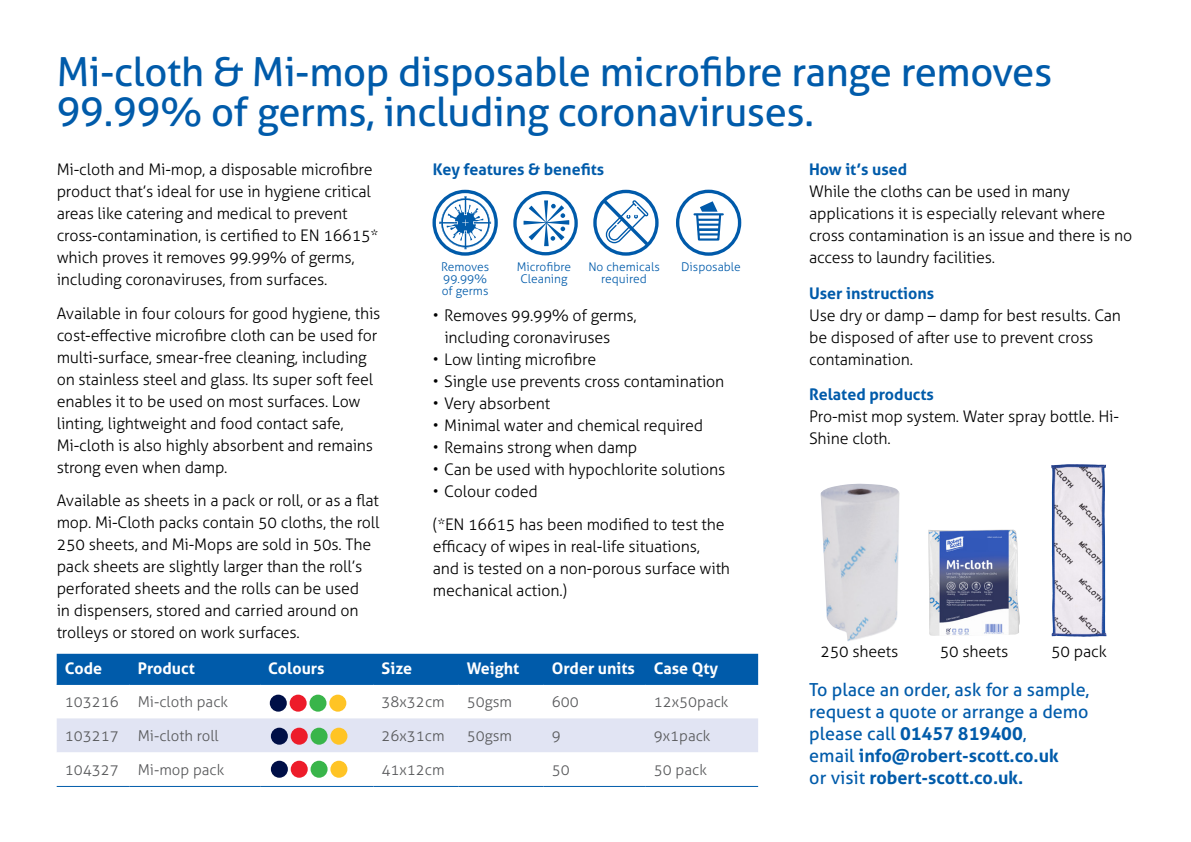
<style>
.page{position:relative;width:1191px;height:842px;background:#fff}
.page>*{position:absolute;margin:0;border:0;box-sizing:border-box;transform-origin:0 0}
.t1{font:40px/40px "Aller";letter-spacing:-.01em;color:#005baa}
.t2{font:18px/22px "Aller";color:#005baa}
.t3{font:300 16px/22px "Aller";letter-spacing:-.01em;color:#000}
.t4{font:700 16px "Aller";color:#005baa}
.t5{font:700 16px "Aller";color:#fff}
.t6{font:300 15px "Aller";color:#58595b}
.t7{font:300 12px/12px "Aller";color:#005baa;text-align:center}
.s1{font-weight:700}
</style>
<div class="page">
<svg style="left:593px;top:190px;width:65px;height:66px"></svg>
<svg style="left:513px;top:191px;width:65px;height:64px"></svg>
<svg style="left:676px;top:190px;width:65px;height:66px"></svg>
<div style="left:57px;top:654px;width:701px;height:30px;background:#005baa"></div>
<svg style="left:57px;top:718px;width:701px;height:68px"></svg>
<hr style="left:57px;top:684px;width:73px;height:1px;background:#005baa">
<hr style="left:130px;top:684px;width:130px;height:1px;background:#005baa">
<hr style="left:260px;top:684px;width:113px;height:1px;background:#005baa">
<hr style="left:373px;top:684px;width:86px;height:1px;background:#005baa">
<hr style="left:459px;top:684px;width:85px;height:1px;background:#005baa">
<hr style="left:544px;top:684px;width:102px;height:1px;background:#005baa">
<hr style="left:646px;top:684px;width:112px;height:1px;background:#005baa">
<hr style="left:57px;top:786px;width:73px;height:1px;background:#005baa">
<hr style="left:130px;top:786px;width:130px;height:1px;background:#005baa">
<hr style="left:260px;top:786px;width:113px;height:1px;background:#005baa">
<hr style="left:373px;top:786px;width:86px;height:1px;background:#005baa">
<hr style="left:459px;top:786px;width:85px;height:1px;background:#005baa">
<hr style="left:544px;top:786px;width:102px;height:1px;background:#005baa">
<hr style="left:646px;top:786px;width:112px;height:1px;background:#005baa">
<div style="left:270px;top:695px;width:17px;height:17px;background:#000f47;border-radius:50%"></div>
<div style="left:290px;top:695px;width:17px;height:17px;background:#ed1c2a;border-radius:50%"></div>
<div style="left:309px;top:695px;width:17px;height:17px;background:#39b54a;border-radius:50%"></div>
<div style="left:329px;top:695px;width:17px;height:17px;background:#ffc425;border-radius:50%"></div>
<div style="left:271px;top:728px;width:17px;height:17px;background:#000f47;border-radius:50%"></div>
<div style="left:291px;top:728px;width:17px;height:17px;background:#ed1c2a;border-radius:50%"></div>
<div style="left:310px;top:728px;width:17px;height:17px;background:#39b54a;border-radius:50%"></div>
<div style="left:330px;top:728px;width:17px;height:17px;background:#ffc425;border-radius:50%"></div>
<img style="left:928px;top:529px;width:91px;height:107px">
<img style="left:1051px;top:464px;width:55px;height:173px">
<img style="left:820px;top:484px;width:80px;height:157px">
<div style="left:271px;top:761px;width:17px;height:17px;background:#000f47;border-radius:50%"></div>
<div style="left:291px;top:761px;width:17px;height:17px;background:#ed1c2a;border-radius:50%"></div>
<div style="left:310px;top:761px;width:17px;height:17px;background:#39b54a;border-radius:50%"></div>
<div style="left:330px;top:761px;width:17px;height:17px;background:#ffc425;border-radius:50%"></div>
<svg style="left:432px;top:190px;width:66px;height:66px"></svg>
<h1 class="t1" style="left:57px;top:52px;width:997px">Mi-cloth &amp; Mi-mop disposable microfibre range removes<br>99.99% of germs, including coronaviruses.</h1>
<p class="t3" style="left:57px;top:159px;width:323px">Mi-cloth and Mi-mop, a disposable microfibre product that’s ideal for use in hygiene critical areas like catering and medical to prevent cross-contamination, is certified to EN 16615* which proves it removes 99.99% of germs, including coronaviruses, from surfaces.</p>
<p class="t3" style="left:57px;top:302px;width:325px">Available in four colours for good hygiene, this cost-effective microfibre cloth can be used for multi-surface, smear-free cleaning, including on stainless steel and glass. Its super soft feel enables it to be used on most surfaces. Low linting, lightweight and food contact safe, Mi-cloth is also highly absorbent and remains strong even when damp.</p>
<p class="t3" style="left:57px;top:489px;width:324px">Available as sheets in a pack or roll, or as a flat mop. Mi-Cloth packs contain 50 cloths, the roll 250 sheets, and Mi-Mops are sold in 50s. The pack sheets are slightly larger than the roll’s perforated sheets and the rolls can be used<br>in dispensers, stored and carried around on trolleys or stored on work surfaces.</p>
<p class="t4" style="left:433px;top:160px;width:173px">Key features &amp; benefits</p>
<p class="t7" style="left:517px;top:260px;width:56px">Microfibre<br>Cleaning</p>
<p class="t7" style="left:588px;top:260px;width:73px">No chemicals required</p>
<p class="t7" style="left:441px;top:260px;width:50px">Removes</p>
<p class="t7" style="left:681px;top:260px;width:61px">Disposable</p>
<p class="t7" style="left:442px;top:272px;width:48px;text-align:left">99.99% of germs</p>
<p class="t3" style="left:444px;top:304px;width:194px;text-indent:-12px">• Removes 99.99% of germs, including coronaviruses</p>
<p class="t3" style="left:433px;top:348px;width:165px">• Low linting microfibre</p>
<p class="t3" style="left:433px;top:370px;width:293px">• Single use prevents cross contamination</p>
<p class="t3" style="left:433px;top:392px;width:119px">• Very absorbent</p>
<p class="t3" style="left:433px;top:414px;width:272px">• Minimal water and chemical required</p>
<p class="t3" style="left:433px;top:436px;width:206px">• Remains strong when damp</p>
<p class="t3" style="left:433px;top:458px;width:294px">• Can be used with hypochlorite solutions</p>
<p class="t3" style="left:433px;top:474px;width:293px;line-height:33.4px">• Colour coded<br>(*EN 16615 has been modified to test the</p>
<p class="t3" style="left:433px;top:535px;width:299px">efficacy of wipes in real-life situations, and is tested on a non-porous surface with mechanical action.)</p>
<p class="t5" style="left:65px;top:658px;width:39px">Code</p>
<p class="t5" style="left:138px;top:658px;width:59px">Product</p>
<p class="t5" style="left:268px;top:658px;width:58px">Colours</p>
<p class="t5" style="left:382px;top:658px;width:32px">Size</p>
<p class="t5" style="left:467px;top:658px;width:54px">Weight</p>
<p class="t5" style="left:552px;top:658px;width:168px">Order units Case Qty</p>
<p class="t6" style="left:65px;top:693px;width:55px">103216</p>
<p class="t6" style="left:138px;top:693px;width:92px">Mi-cloth pack</p>
<p class="t6" style="left:381px;top:693px;width:65px">38x32cm</p>
<p class="t6" style="left:467px;top:693px;width:47px">50gsm</p>
<p class="t6" style="left:552px;top:693px;width:28px">600</p>
<p class="t6" style="left:654px;top:693px;width:76px">12x50pack</p>
<p class="t6" style="left:65px;top:727px;width:55px">103217</p>
<p class="t6" style="left:138px;top:727px;width:83px">Mi-cloth roll</p>
<p class="t6" style="left:381px;top:727px;width:65px">26x31cm</p>
<p class="t6" style="left:467px;top:727px;width:47px">50gsm</p>
<p class="t6" style="left:552px;top:727px;width:10px">9</p>
<p class="t6" style="left:654px;top:727px;width:58px">9x1pack</p>
<p class="t6" style="left:65px;top:761px;width:55px">104327</p>
<p class="t6" style="left:138px;top:761px;width:88px">Mi-mop pack</p>
<p class="t6" style="left:381px;top:761px;width:65px">41x12cm</p>
<p class="t6" style="left:552px;top:761px;width:19px">50</p>
<p class="t6" style="left:654px;top:761px;width:55px">50 pack</p>
<p class="t4" style="left:809px;top:160px;width:99px">How it’s used</p>
<p class="t3" style="left:809px;top:181px;width:325px">While the cloths can be used in many applications it is especially relevant where cross contamination is an issue and there is no access to laundry facilities.</p>
<p class="t4" style="left:809px;top:283px;width:127px">User instructions</p>
<p class="t3" style="left:809px;top:304px;width:313px">Use dry or damp – damp for best results. Can be disposed of after use to prevent cross contamination.</p>
<p class="t4" style="left:809px;top:385px;width:126px">Related products</p>
<p class="t3" style="left:809px;top:405px;width:311px">Pro-mist mop system. Water spray bottle. Hi-<br>Shine cloth.</p>
<p class="t3" style="left:820px;top:640px;width:80px">250 sheets</p>
<p class="t3" style="left:939px;top:640px;width:70px">50 sheets</p>
<p class="t3" style="left:1051px;top:640px;width:57px">50 pack</p>
<p class="t2" style="left:809px;top:678px;width:282px">To place an order, ask for a sample, request a quote or arrange a demo please call <span class="s1">01457 819400</span>,<br>email <span class="s1">info@robert-scott.co.uk<br></span>or visit <span class="s1">robert-scott.co.uk.</span></p>
</div>
